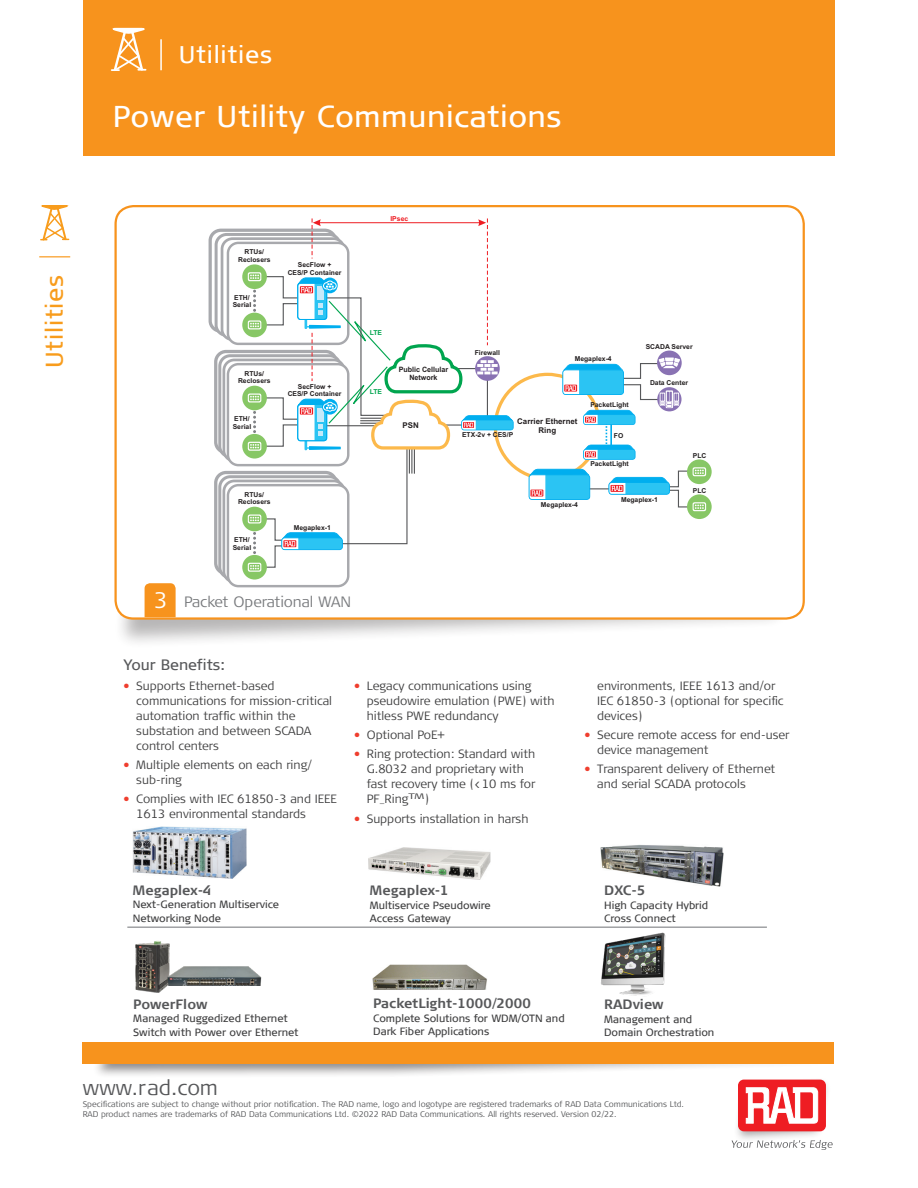
<style>
.page{position:relative;width:918px;height:1188px;background:#fff}
.page>*{position:absolute;margin:0;border:0;box-sizing:border-box;transform-origin:0 0}
.solutions_Title{font:30px "Signa Column";letter-spacing:.02em;color:#fff}
.solutions_Title-2{font:24px "Signa Column";letter-spacing:.03em;color:#fff}
.solutions_Title-3{font:24px "Signa Column";letter-spacing:.03em;color:#f89c1c}
.glossary_letter{font:300 22.5px "Signa Column";color:#fff}
.head{font:300 21px "Signa Column";color:#57585a}
.glossary_letter-2{font:300 15px "Signa Column";letter-spacing:-.005em;color:#787a7d}
.blue_heads_in_text{font:15px "Signa Column";color:#57585a}
.sub_head{font:700 13.5px "Signa Column";color:#57585a}
.t1{font:300 12px/15px "Signa Column";color:#3e3e3f}
.sub_head-2{font:10.5px/13.5px "Signa Column";color:#3e3e3f}
.t2{font:300 8.25px/9.9px "Signa Column";color:#57585a}
.t3{font:700 7.95px/8.9px "Arial";color:#231f20;text-align:center}
.t4{font:700 7.35px/8.2px "Arial";color:#231f20;text-align:center}
.t5{font:700 6.75px/7.6px "Arial";color:#231f20;text-align:center}
.t6{font:700 6.75px "Arial";letter-spacing:-.035em;color:#00a54f}
.t7{font:700 6.75px "Arial";color:#ee1d23}
.s1{font-weight:700;color:#ef3e2e}
</style>
<div class="page">
<div style="left:83px;top:0;width:752px;height:155px;background:#f7931d"></div>
<div style="left:92px;top:1047px;width:742px;height:32px;background:#231f20;opacity:.75"></div>
<div style="left:82px;top:1042px;width:752px;height:21px;background:#f7931d"></div>
<div style="left:114px;top:291px;width:676px;height:359px;background:#231f20;opacity:.5"></div>
<div style="left:116px;top:206px;width:688px;height:413px;background:#fff;border-radius:18px"></div>
<div style="left:114px;top:205px;width:691px;height:415px;border:2px solid #f7931d;border-radius:18px"></div>
<hr style="left:160px;top:39px;width:2px;height:31px;background:#fff">
<svg style="left:145px;top:583px;width:31px;height:34px"></svg>
<svg style="left:110px;top:27px;width:37px;height:44px"></svg>
<div style="left:209px;top:229px;width:128px;height:104px;border:3px solid #a8a9ad;border-radius:11px"></div>
<div style="left:215px;top:233px;width:126px;height:104px;border:3px solid #a8a9ad;border-radius:11px"></div>
<div style="left:221px;top:237px;width:124px;height:104px;border:3px solid #a8a9ad;border-radius:11px"></div>
<div style="left:228px;top:243px;width:120px;height:101px;background:#fff;border-radius:10px"></div>
<div style="left:227px;top:242px;width:122px;height:103px;border:2px solid #a8a9ad;border-radius:10px"></div>
<svg style="left:687px;top:459px;width:25px;height:25px"></svg>
<svg style="left:687px;top:494px;width:25px;height:25px"></svg>
<svg style="left:242px;top:313px;width:25px;height:24px"></svg>
<svg style="left:242px;top:264px;width:25px;height:25px"></svg>
<div style="left:214px;top:350px;width:124px;height:104px;border:3px solid #a8a9ad;border-radius:10px"></div>
<div style="left:218px;top:354px;width:124px;height:104px;border:3px solid #a8a9ad;border-radius:10px"></div>
<div style="left:223px;top:359px;width:123px;height:103px;border:3px solid #a8a9ad;border-radius:10px"></div>
<div style="left:228px;top:364px;width:120px;height:101px;background:#fff;border-radius:10px"></div>
<div style="left:227px;top:363px;width:122px;height:103px;border:2px solid #a8a9ad;border-radius:10px"></div>
<svg style="left:242px;top:434px;width:25px;height:25px"></svg>
<svg style="left:242px;top:386px;width:25px;height:24px"></svg>
<div style="left:214px;top:471px;width:124px;height:104px;border:3px solid #a8a9ad;border-radius:10px"></div>
<div style="left:218px;top:475px;width:124px;height:104px;border:3px solid #a8a9ad;border-radius:10px"></div>
<div style="left:223px;top:480px;width:123px;height:103px;border:3px solid #a8a9ad;border-radius:10px"></div>
<div style="left:228px;top:485px;width:120px;height:101px;background:#fff;border-radius:10px"></div>
<div style="left:227px;top:484px;width:122px;height:103px;border:2px solid #a8a9ad;border-radius:10px"></div>
<div style="left:242px;top:555px;width:25px;height:25px;background:#87c765;border-radius:50%"></div>
<svg style="left:242px;top:507px;width:25px;height:24px"></svg>
<svg style="left:248px;top:218px;width:458px;height:354px"></svg>
<div style="left:733px;top:1078px;width:98px;height:65px;background:#231f20;opacity:.4"></div>
<div style="left:738px;top:1080px;width:88px;height:51px;background:#ee1d23;border-radius:6px"></div>
<svg style="left:739px;top:1087px;width:80px;height:43px"></svg>
<svg style="left:731px;top:1140px;width:102px;height:10px"></svg>
<img style="left:601px;top:932px;width:65px;height:64px">
<img style="left:132px;top:826px;width:115px;height:52px">
<img style="left:368px;top:848px;width:123px;height:32px">
<img style="left:135px;top:941px;width:35px;height:52px">
<img style="left:167px;top:965px;width:95px;height:21px">
<img style="left:373px;top:964px;width:114px;height:25px">
<hr style="left:127px;top:927px;width:640px;height:1px;background:#808285">
<img style="left:601px;top:845px;width:123px;height:41px">
<hr style="left:39px;top:256px;width:31px;height:2px;background:#faae4b">
<svg style="left:40px;top:205px;width:30px;height:36px"></svg>
<p class="solutions_Title-2" style="left:179px;top:41px;width:95px">Utilities</p>
<p class="solutions_Title" style="left:113px;top:99px;width:450px">Power Utility Communications</p>
<p class="solutions_Title-3" style="left:41px;top:368px;width:95px;rotate:-90deg">Utilities</p>
<p class="t5" style="left:238px;top:249px;width:34px">RTUs/<br>Reclosers</p>
<p class="t5" style="left:233px;top:294px;width:20px;text-align:left">ETH/<br>Serial</p>
<p class="t5" style="left:288px;top:262px;width:55px">SecFlow +<br>CES/P Container</p>
<p class="t5" style="left:238px;top:370px;width:34px">RTUs/<br>Reclosers</p>
<p class="t5" style="left:233px;top:415px;width:20px;text-align:left">ETH/<br>Serial</p>
<p class="t5" style="left:288px;top:383px;width:55px">SecFlow +<br>CES/P Container</p>
<p class="t5" style="left:238px;top:491px;width:34px">RTUs/<br>Reclosers</p>
<p class="t5" style="left:233px;top:536px;width:20px;text-align:left">ETH/<br>Serial</p>
<p class="t5" style="left:294px;top:525px;width:38px">Megaplex-1</p>
<p class="glossary_letter" style="left:154px;top:588px;width:15px">3</p>
<p class="glossary_letter-2" style="left:184px;top:593px;width:169px">Packet Operational WAN</p>
<p class="blue_heads_in_text" style="left:124px;top:656px;width:103px">Your Benefits:</p>
<p class="t7" style="left:390px;top:216px;width:19px">IPsec</p>
<p class="t6" style="left:370px;top:330px;width:14px">LTE</p>
<p class="t6" style="left:370px;top:389px;width:14px">LTE</p>
<p class="t4" style="left:399px;top:366px;width:51px">Public Cellular<br>Network</p>
<p class="t3" style="left:403px;top:422px;width:18px">PSN</p>
<p class="t5" style="left:475px;top:349px;width:27px">Firewall</p>
<p class="t5" style="left:575px;top:356px;width:38px">Megaplex-4</p>
<p class="t5" style="left:590px;top:402px;width:40px">PacketLight</p>
<p class="t3" style="left:517px;top:418px;width:62px">Carrier Ethernet<br>Ring</p>
<p class="t5" style="left:462px;top:431px;width:53px">ETX-2v + CES/P</p>
<p class="t5" style="left:614px;top:432px;width:11px">FO</p>
<p class="t5" style="left:590px;top:461px;width:40px">PacketLight</p>
<p class="t5" style="left:646px;top:343px;width:48px">SCADA Server</p>
<p class="t5" style="left:650px;top:380px;width:40px">Data Center</p>
<p class="t5" style="left:693px;top:452px;width:15px">PLC</p>
<p class="t5" style="left:693px;top:487px;width:15px">PLC</p>
<p class="t5" style="left:541px;top:502px;width:38px">Megaplex-4</p>
<p class="t5" style="left:621px;top:496px;width:38px">Megaplex-1</p>
<p class="t1" style="left:136px;top:678px;width:197px;text-indent:-13px"><span class="s1">•</span> Supports Ethernet-based communications for mission-critical automation traffic within the substation and between SCADA control centers</p>
<p class="t1" style="left:136px;top:758px;width:177px;text-indent:-13px"><span class="s1">•</span> Multiple elements on each ring/ sub-ring</p>
<p class="t1" style="left:136px;top:792px;width:202px;text-indent:-13px"><span class="s1">•</span> Complies with IEC 61850-3 and IEEE<br>1613 environmental standards</p>
<p class="t1" style="left:367px;top:678px;width:189px;text-indent:-13px"><span class="s1">•</span> Legacy communications using pseudowire emulation (PWE) with hitless PWE redundancy</p>
<p class="t1" style="left:354px;top:728px;width:92px"><span class="s1">•</span> Optional PoE+</p>
<p class="t1" style="left:367px;top:747px;width:170px;text-indent:-13px"><span class="s1">•</span> Ring protection: Standard with<br>G.8032 and proprietary with fast recovery time (&lt;10 ms for<br>PF_Ring<sup>TM</sup>)</p>
<p class="t1" style="left:354px;top:811px;width:176px"><span class="s1">•</span> Supports installation in harsh</p>
<p class="sub_head" style="left:133px;top:882px;width:80px">Megaplex-4</p>
<p class="sub_head-2" style="left:133px;top:898px;width:148px">Next-Generation Multiservice<br>Networking Node</p>
<p class="sub_head" style="left:370px;top:883px;width:80px">Megaplex-1</p>
<p class="sub_head-2" style="left:370px;top:898px;width:122px">Multiservice Pseudowire</p>
<p class="sub_head-2" style="left:370px;top:912px;width:82px">Access Gateway</p>
<p class="t1" style="left:597px;top:678px;width:188px">environments, IEEE 1613 and/or<br>IEC 61850-3 (optional for specific devices)</p>
<p class="t1" style="left:597px;top:728px;width:194px;text-indent:-13px"><span class="s1">•</span> Secure remote access for end-user device management</p>
<p class="t1" style="left:597px;top:762px;width:180px;text-indent:-13px"><span class="s1">•</span> Transparent delivery of Ethernet and serial SCADA protocols</p>
<p class="sub_head" style="left:604px;top:883px;width:43px">DXC-5</p>
<p class="sub_head-2" style="left:604px;top:899px;width:106px">High Capacity Hybrid</p>
<p class="sub_head-2" style="left:604px;top:912px;width:73px">Cross Connect</p>
<p class="sub_head" style="left:133px;top:996px;width:76px">PowerFlow</p>
<p class="sub_head-2" style="left:133px;top:1012px;width:167px">Managed Ruggedized Ethernet<br>Switch with Power over Ethernet</p>
<p class="sub_head" style="left:373px;top:996px;width:159px">PacketLight-1000/2000</p>
<p class="sub_head-2" style="left:373px;top:1011px;width:193px">Complete Solutions for WDM/OTN and<br>Dark Fiber Applications</p>
<p class="sub_head" style="left:604px;top:997px;width:61px">RADview</p>
<p class="sub_head-2" style="left:604px;top:1012px;width:112px">Management and<br>Domain Orchestration</p>
<p class="head" style="left:83px;top:1076px;width:137px">www.rad.com</p>
<p class="t2" style="left:83px;top:1099px;width:603px">Specifications are subject to change without prior notification. The RAD name, logo and logotype are registered trademarks of RAD Data Communications Ltd.<br>RAD product names are trademarks of RAD Data Communications Ltd. ©2022 RAD Data Communications. All rights reserved. Version 02/22.</p>
</div>
